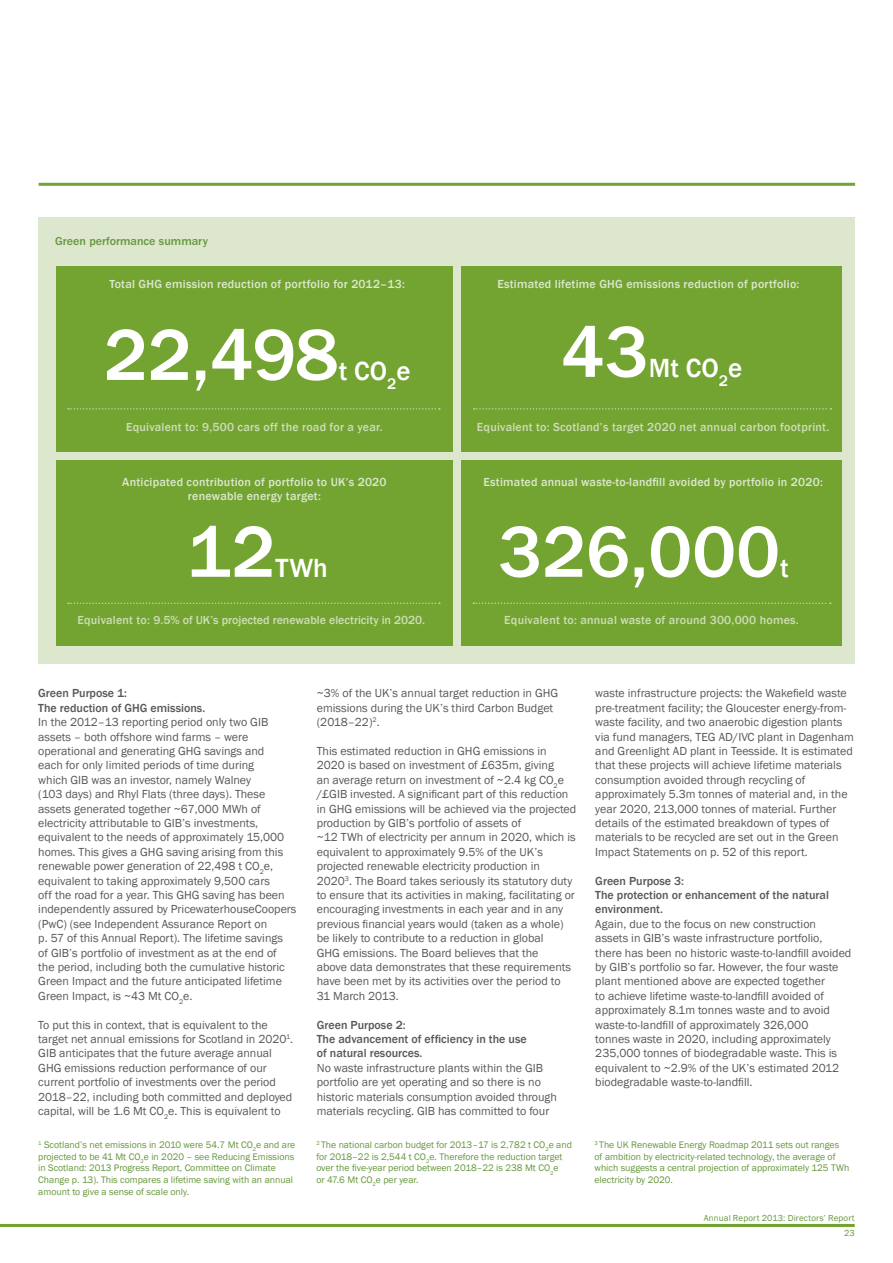
<style>
.page{position:relative;width:893px;height:1263px;background:#fff}
.page>*{position:absolute;margin:0;border:0;box-sizing:border-box;transform-origin:0 0}
.Secondary_Subheading{font:500 75px "Franklin Gothic";color:#fff}
.Secondary_Subheading-2{font:500 27px "Franklin Gothic";color:#fff}
.Body_copy{font:12px/14.4px "Franklin Gothic";color:#57585a}
.Body_Copy_Reversed_o{font:500 12px/14.4px "Franklin Gothic";letter-spacing:.02em;color:#dce7cd;text-align:center}
.Secondary_Subheading-3{font:500 12px/14.4px "Franklin Gothic";color:#57585a}
.Body_Copy_Reversed_o-2{font:500 12px "Franklin Gothic";letter-spacing:.02em;color:#ceddb6}
.Body_Copy_Reversed_o-3{font:500 12px "Franklin Gothic";color:#ceddb6}
.Subheading{font:500 12px "ITC Franklin Gothic Std";color:#65973b}
.Footnote{font:9.75px/11.7px "Franklin Gothic";color:#65973b}
.t1{font:9px "Franklin Gothic";letter-spacing:.015em;color:#65973b}
</style>
<div class="page">
<hr style="left:0;top:1224px;width:855px;height:3px;background:#73a432">
<div style="left:39px;top:217px;width:816px;height:446px;background:#dce7cd"></div>
<hr style="left:39px;top:183px;width:816px;height:3px;background:#73a432">
<div style="left:56px;top:266px;width:397px;height:185px;background:#73a432"></div>
<div style="left:56px;top:460px;width:397px;height:186px;background:#73a432"></div>
<div style="left:461px;top:266px;width:381px;height:185px;background:#73a432"></div>
<div style="left:461px;top:460px;width:381px;height:186px;background:#73a432"></div>
<svg style="left:68px;top:408px;width:372px;height:2px"></svg>
<svg style="left:68px;top:602px;width:372px;height:2px"></svg>
<svg style="left:473px;top:602px;width:358px;height:2px"></svg>
<svg style="left:474px;top:408px;width:357px;height:2px"></svg>
<p class="Subheading" style="left:55px;top:235px;width:154px">Green performance summary</p>
<p class="Body_Copy_Reversed_o" style="left:109px;top:277px;width:297px">Total GHG emission reduction of portfolio for 2012–13:</p>
<p class="Body_Copy_Reversed_o" style="left:497px;top:277px;width:304px">Estimated lifetime GHG emissions reduction of portfolio:</p>
<p class="Secondary_Subheading" style="left:104px;top:308px;width:236px">22,498</p>
<p class="Secondary_Subheading-2" style="left:339px;top:354px;width:73px">t CO<sub>2</sub>e</p>
<p class="Secondary_Subheading" style="left:561px;top:305px;width:89px">43</p>
<p class="Secondary_Subheading-2" style="left:649px;top:351px;width:95px">Mt CO<sub>2</sub>e</p>
<p class="Body_Copy_Reversed_o-2" style="left:126px;top:419px;width:258px">Equivalent to: 9,500 cars off the road for a year.</p>
<p class="Body_Copy_Reversed_o-2" style="left:477px;top:419px;width:354px">Equivalent to: Scotland’s target 2020 net annual carbon footprint.</p>
<p class="Body_Copy_Reversed_o" style="left:122px;top:475px;width:266px">Anticipated contribution of portfolio to UK’s 2020 renewable energy target:</p>
<p class="Body_Copy_Reversed_o" style="left:484px;top:475px;width:341px">Estimated annual waste-to-landfill avoided by portfolio in 2020:</p>
<p class="Secondary_Subheading" style="left:187px;top:505px;width:90px">12</p>
<p class="Secondary_Subheading-2" style="left:275px;top:551px;width:54px">TWh</p>
<p class="Secondary_Subheading" style="left:498px;top:505px;width:283px">326,000</p>
<p class="Secondary_Subheading-2" style="left:780px;top:551px;width:10px">t</p>
<p class="Body_Copy_Reversed_o-3" style="left:77px;top:613px;width:349px">Equivalent to: 9.5% of UK’s projected renewable electricity in 2020.</p>
<p class="Body_Copy_Reversed_o-2" style="left:504px;top:613px;width:296px">Equivalent to: annual waste of around 300,000 homes.</p>
<p class="Secondary_Subheading-3" style="left:38px;top:686px;width:90px">Green Purpose 1:</p>
<p class="Secondary_Subheading-3" style="left:38px;top:701px;width:168px">The reduction of GHG emissions.</p>
<p class="Body_copy" style="left:38px;top:715px;width:260px">In the 2012–13 reporting period only two GIB assets – both offshore wind farms – were operational and generating GHG savings and<br>each for only limited periods of time during<br>which GIB was an investor, namely Walney<br>(103 days) and Rhyl Flats (three days). These assets generated together ~67,000 MWh of electricity attributable to GIB’s investments, equivalent to the needs of approximately 15,000 homes. This gives a GHG saving arising from this renewable power generation of 22,498 t CO<sub>2</sub>e, equivalent to taking approximately 9,500 cars<br>off the road for a year. This GHG saving has been independently assured by PricewaterhouseCoopers</p>
<p class="Body_copy" style="left:38px;top:917px;width:248px">(PwC) (see Independent Assurance Report on<br>p. 57 of this Annual Report). The lifetime savings of GIB’s portfolio of investment as at the end of the period, including both the cumulative historic Green Impact and the future anticipated lifetime Green Impact, is ~43 Mt CO<sub>2</sub>e.</p>
<p class="Body_copy" style="left:38px;top:1017px;width:256px">To put this in context, that is equivalent to the target net annual emissions for Scotland in 2020<sup>1</sup>.<br>GIB anticipates that the future average annual GHG emissions reduction performance of our current portfolio of investments over the period 2018–22, including both committed and deployed capital, will be 1.6 Mt CO<sub>2</sub>e. This is equivalent to</p>
<p class="Body_copy" style="left:317px;top:686px;width:243px">~3% of the UK’s annual target reduction in GHG emissions during the UK’s third Carbon Budget (2018–22)<sup>2</sup>.</p>
<p class="Body_copy" style="left:317px;top:744px;width:239px">This estimated reduction in GHG emissions in<br>2020 is based on investment of £635m, giving</p>
<p class="Body_copy" style="left:317px;top:773px;width:253px">an average return on investment of ~2.4 kg CO<sub>2</sub>e /£GIB invested. A significant part of this reduction</p>
<p class="Body_copy" style="left:317px;top:801px;width:261px">in GHG emissions will be achieved via the projected</p>
<p class="Body_copy" style="left:317px;top:816px;width:260px">production by GIB’s portfolio of assets of<br>~12 TWh of electricity per annum in 2020, which is</p>
<p class="Body_copy" style="left:317px;top:845px;width:228px">equivalent to approximately 9.5% of the UK’s</p>
<p class="Body_copy" style="left:317px;top:859px;width:260px">projected renewable electricity production in 2020<sup>3</sup>. The Board takes seriously its statutory duty to ensure that its activities in making, facilitating or encouraging investments in each year and in any previous financial years would (taken as a whole) be likely to contribute to a reduction in global<br>GHG emissions. The Board believes that the<br>above data demonstrates that these requirements have been met by its activities over the period to 31 March 2013.</p>
<p class="Secondary_Subheading-3" style="left:317px;top:1017px;width:90px">Green Purpose 2:</p>
<p class="Secondary_Subheading-3" style="left:317px;top:1032px;width:211px">The advancement of efficiency in the use of natural resources.</p>
<p class="Body_copy" style="left:317px;top:1061px;width:242px">No waste infrastructure plants within the GIB portfolio are yet operating and so there is no historic materials consumption avoided through materials recycling. GIB has committed to four</p>
<p class="Body_copy" style="left:595px;top:686px;width:260px">waste infrastructure projects: the Wakefield waste pre-treatment facility; the Gloucester energy-from&shy;waste facility, and two anaerobic digestion plants via fund managers, TEG AD/IVC plant in Dagenham and Greenlight AD plant in Teesside. It is estimated that these projects will achieve lifetime materials consumption avoided through recycling of approximately 5.3m tonnes of material and, in the year 2020, 213,000 tonnes of material. Further details of the estimated breakdown of types of materials to be recycled are set out in the Green Impact Statements on p. 52 of this report.</p>
<p class="Secondary_Subheading-3" style="left:595px;top:873px;width:90px">Green Purpose 3:</p>
<p class="Secondary_Subheading-3" style="left:595px;top:888px;width:235px">The protection or enhancement of the natural environment.</p>
<p class="Body_copy" style="left:595px;top:917px;width:258px">Again, due to the focus on new construction assets in GIB’s waste infrastructure portfolio, there has been no historic waste-to-landfill avoided by GIB’s portfolio so far. However, the four waste plant mentioned above are expected together<br>to achieve lifetime waste-to-landfill avoided of approximately 8.1m tonnes waste and to avoid waste-to-landfill of approximately 326,000<br>tonnes waste in 2020, including approximately 235,000 tonnes of biodegradable waste. This is equivalent to ~2.9% of the UK’s estimated 2012 biodegradable waste-to-landfill.</p>
<p class="Footnote" style="left:38px;top:1139px;width:259px"><sup>1</sup> Scotland’s net emissions in 2010 were 54.7 Mt CO<sub>2</sub>e and are projected to be 41 Mt CO<sub>2</sub>e in 2020 – see Reducing Emissions in Scotland: 2013 Progress Report, Committee on Climate Change p. 13). This compares a lifetime saving with an annual amount to give a sense of scale only.</p>
<p class="Footnote" style="left:316px;top:1139px;width:257px"><sup>2</sup> The national carbon budget for 2013–17 is 2,782 t CO<sub>2</sub>e and for 2018–22 is 2,544 t CO<sub>2</sub>e. Therefore the reduction target over the five-year period between 2018–22 is 238 Mt CO<sub>2</sub>e<br>or 47.6 Mt CO<sub>2</sub>e per year.</p>
<p class="Footnote" style="left:595px;top:1139px;width:256px"><sup>3</sup> The UK Renewable Energy Roadmap 2011 sets out ranges of ambition by electricity-related technology, the average of which suggests a central projection of approximately 125 TWh electricity by 2020.</p>
<p class="t1" style="left:704px;top:1212px;width:152px">Annual Report 2013: Directors’ Report</p>
<p class="t1" style="left:844px;top:1228px;width:12px">23</p>
</div>
